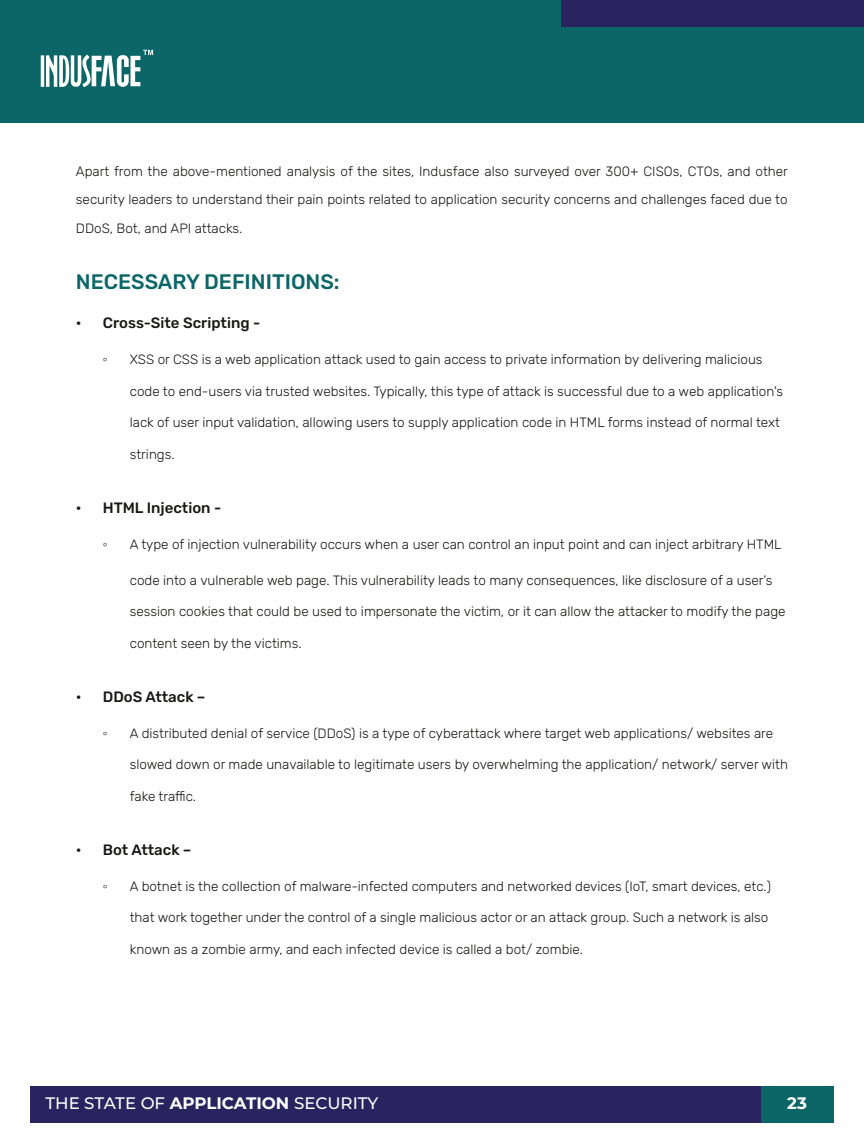
<style>
.page{position:relative;width:864px;height:1134px;background:#fff}
.page>*{position:absolute;margin:0;border:0;box-sizing:border-box;transform-origin:0 0}
.t1{font:500 21px "Rubik";color:#0c6667}
.t2{font:500 16.65px "Montserrat";color:#fff}
.t3{font:700 16.65px "Montserrat";color:#fff}
.t4{font:500 15px "Rubik";color:#181816}
.t5{font:300 13.5px/28.5px "Rubik";color:#181816;text-align:justify}
.t6{font:13.5px "Times New Roman";color:#181816}
.s1{font-weight:700}
</style>
<div class="page">
<div style="left:0;top:0;width:864px;height:123px;background:#0c6667"></div>
<div style="left:561px;top:0;width:303px;height:26px;background:#29245f"></div>
<div style="left:31px;top:1086px;width:730px;height:36px;background:#29245f"></div>
<div style="left:761px;top:1086px;width:72px;height:36px;background:#0c6667"></div>
<hr style="left:41px;top:55px;width:3px;height:32px;background:#fff">
<svg style="left:46px;top:50px;width:107px;height:37px"></svg>
<p class="t5" style="left:76px;top:157px;width:713px">Apart from the above-mentioned analysis of the sites, Indusface also surveyed over 300+ CISOs, CTOs, and other security leaders to understand their pain points related to application security concerns and challenges faced due to DDoS, Bot, and API attacks.</p>
<h1 class="t1" style="left:76px;top:270px;width:265px">NECESSARY DEFINITIONS:</h1>
<p class="t4" style="left:76px;top:315px;width:186px">• Cross-Site Scripting -</p>
<p class="t6" style="left:103px;top:350px;width:6px">◦</p>
<p class="t5" style="left:130px;top:346px;width:634px">XSS or CSS is a web application attack used to gain access to private information by delivering malicious</p>
<p class="t5" style="left:130px;top:377px;width:655px">code to end-users via trusted websites. Typically, this type of attack is successful due to a web application's</p>
<p class="t5" style="left:130px;top:409px;width:652px">lack of user input validation, allowing users to supply application code in HTML forms instead of normal text</p>
<p class="t5" style="left:130px;top:440px;width:46px">strings.</p>
<p class="t4" style="left:76px;top:499px;width:147px">• HTML Injection -</p>
<p class="t6" style="left:103px;top:535px;width:6px">◦</p>
<p class="t5" style="left:130px;top:530px;width:653px">A type of injection vulnerability occurs when a user can control an input point and can inject arbitrary HTML</p>
<p class="t5" style="left:130px;top:566px;width:644px">code into a vulnerable web page. This vulnerability leads to many consequences, like disclosure of a user’s</p>
<p class="t5" style="left:130px;top:598px;width:657px">session cookies that could be used to impersonate the victim, or it can allow the attacker to modify the page</p>
<p class="t5" style="left:130px;top:629px;width:173px">content seen by the victims.</p>
<p class="t4" style="left:76px;top:688px;width:131px">• DDoS Attack –</p>
<p class="t6" style="left:103px;top:724px;width:6px">◦</p>
<p class="t5" style="left:130px;top:719px;width:645px">A distributed denial of service (DDoS) is a type of cyberattack where target web applications/ websites are</p>
<p class="t5" style="left:130px;top:751px;width:660px">slowed down or made unavailable to legitimate users by overwhelming the application/ network/ server with</p>
<p class="t5" style="left:130px;top:782px;width:68px">fake traffic.</p>
<p class="t4" style="left:76px;top:841px;width:117px">• Bot Attack –</p>
<p class="t6" style="left:103px;top:877px;width:6px">◦</p>
<p class="t5" style="left:130px;top:872px;width:643px">A botnet is the collection of malware-infected computers and networked devices (IoT, smart devices, etc.)</p>
<p class="t5" style="left:130px;top:904px;width:640px">that work together under the control of a single malicious actor or an attack group. Such a network is also</p>
<p class="t5" style="left:130px;top:935px;width:455px">known as a zombie army, and each infected device is called a bot/ zombie.</p>
<p class="t2" style="left:45px;top:1092px;width:334px">THE STATE OF <span class="s1">APPLICATION</span> SECURITY</p>
<p class="t3" style="left:787px;top:1091px;width:21px">23</p>
</div>
